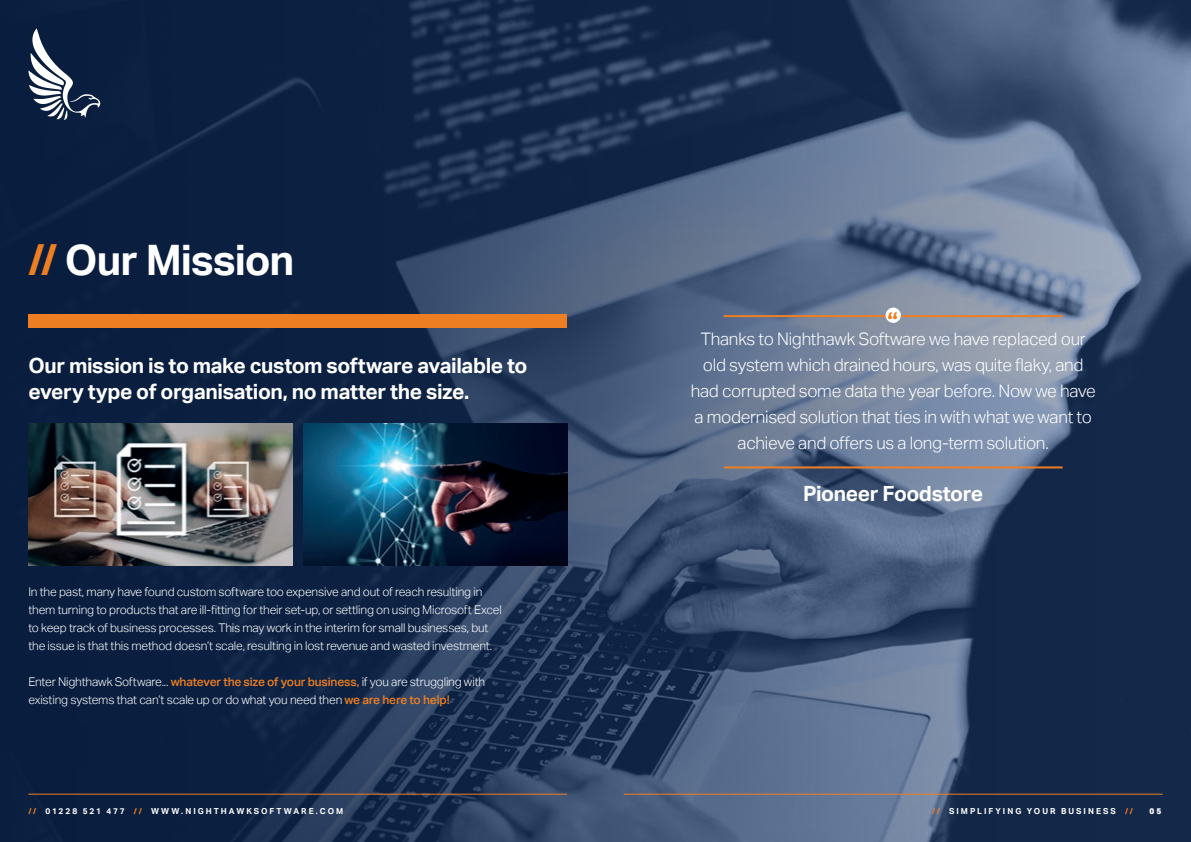
<style>
.page{position:relative;width:1191px;height:842px;background:#fff}
.page>*{position:absolute;margin:0;border:0;box-sizing:border-box;transform-origin:0 0}
.t1{font:700 42px "Aktiv Grotesk";letter-spacing:-.025em;color:#fff}
.t2{font:700 24.8px "Strawford";color:#ee7e22}
.t3{font:700 21px/26px "Aktiv Grotesk";letter-spacing:-.02em;color:#fff}
.t4{font:300 17.2px/26px "Aktiv Grotesk";letter-spacing:-.015em;color:#fff;text-align:center}
.t5{font:300 12px/18px "Aktiv Grotesk";letter-spacing:-.015em;color:#fff}
.t6{font:700 8.2px "Aktiv Grotesk";letter-spacing:.245em;color:#fff}
.t7{font:800 8.2px "Aktiv Grotesk";color:#fff}
.s1{color:#ee7e22}
.s2{font-weight:500;color:#ee7e22}
</style>
<div class="page">
<img style="left:0;top:0;width:1191px;height:842px">
<hr style="left:624px;top:794px;width:538px;height:1px;background:#ee7e22">
<hr style="left:28px;top:794px;width:539px;height:1px;background:#ee7e22">
<div style="left:28px;top:315px;width:539px;height:13px;background:#ee7e22"></div>
<svg style="left:28px;top:28px;width:72px;height:92px"></svg>
<hr style="left:724px;top:315px;width:338px;height:2px;background:#ee7e22">
<hr style="left:724px;top:466px;width:338px;height:2px;background:#ee7e22">
<img style="left:28px;top:423px;width:264px;height:143px">
<img style="left:303px;top:423px;width:264px;height:143px">
<div style="left:885px;top:308px;width:16px;height:15px;background:#fff;border-radius:50%"></div>
<h1 class="t1" style="left:28px;top:235px;width:267px"><span class="s1">//</span> Our Mission</h1>
<h3 class="t3" style="left:28px;top:353px;width:500px">Our mission is to make custom software available to every type of organisation, no matter the size.</h3>
<p class="t5" style="left:28px;top:583px;width:475px">In the past, many have found custom software too expensive and out of reach resulting in them turning to products that are ill-fitting for their set-up, or settling on using Microsoft Excel to keep track of business processes. This may work in the interim for small businesses, but the issue is that this method doesn’t scale, resulting in lost revenue and wasted investment.</p>
<p class="t5" style="left:28px;top:673px;width:458px">Enter Nighthawk Software... <span class="s2">whatever the size of your business,</span> if you are struggling with existing systems that can’t scale up or do what you need then <span class="s2">we are here to help!</span></p>
<h2 class="t2" style="left:887px;top:306px;width:13px">“</h2>
<p class="t4" style="left:691px;top:326px;width:406px">Thanks to Nighthawk Software we have replaced our old system which drained hours, was quite flaky, and had corrupted some data the year before. Now we have a modernised solution that ties in with what we want to achieve and offers us a long-term solution.</p>
<h3 class="t3" style="left:803px;top:481px;width:181px">Pioneer Foodstore</h3>
<p class="t6" style="left:28px;top:806px;width:316px"><span class="s1">//</span> 01228 521 477 <span class="s1">//</span> WWW.NIGHTHAWKSOFTWARE.COM</p>
<p class="t6" style="left:932px;top:807px;width:202px"><span class="s1">//</span> SIMPLIFYING YOUR BUSINESS <span class="s1">//</span></p>
<p class="t7" style="left:1149px;top:806px;width:13px">05</p>
</div>
